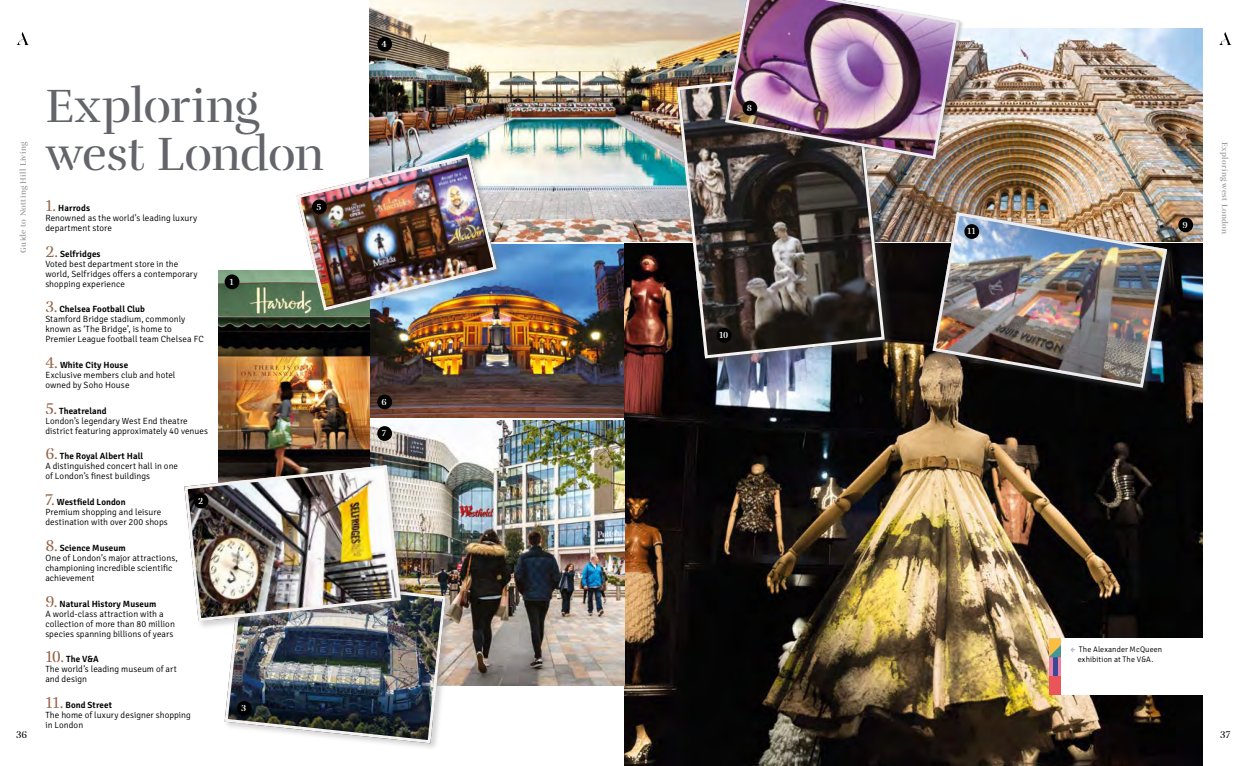
<style>
.page{position:relative;width:1248px;height:766px;background:#fff}
.page>*{position:absolute;margin:0;border:0;box-sizing:border-box;transform-origin:0 0}
.t1{font:48px/48px "Rufina Stencil Regular";letter-spacing:-.02em;color:#63656a}
.t2{font:10px "Rufina Stencil Regular";color:#000}
.t3{font:300 9px/10px "Signika";letter-spacing:.005em;color:#000}
.t4{font:9px "Rufina Stencil Alt 01 Bold";color:#fff}
.t5{font:8px "Rufina Stencil Regular";letter-spacing:.04em;color:#878787}
.t6{font:300 8px/10px "Signika";letter-spacing:.01em;color:#000;text-align:center}
.s1{font-family:"Rufina Stencil Regular";font-weight:400;font-size:16px;color:#946446}
.s2{font-weight:600}
.s3{font-weight:700;color:#b8a9cd}
</style>
<div class="page">
<img style="left:369px;top:0;width:354px;height:241px">
<img style="left:369px;top:244px;width:255px;height:173px">
<img style="left:624px;top:244px;width:578px;height:521px">
<img style="left:896px;top:29px;width:306px;height:212px">
<div style="left:675px;top:67px;width:221px;height:302px;background:#717071;opacity:.3"></div>
<img style="left:674px;top:67px;width:212px;height:293px">
<div style="left:725px;top:0;width:239px;height:164px;background:#63656a;opacity:.3"></div>
<img style="left:723px;top:0;width:238px;height:161px">
<img style="left:369px;top:421px;width:255px;height:264px">
<div style="left:931px;top:212px;width:242px;height:181px;background:#63656a;opacity:.3"></div>
<img style="left:930px;top:210px;width:238px;height:179px">
<img style="left:219px;top:271px;width:150px;height:192px">
<div style="left:224px;top:573px;width:229px;height:178px;background:#717071;opacity:.3"></div>
<img style="left:224px;top:573px;width:223px;height:171px">
<div style="left:183px;top:464px;width:226px;height:165px;background:#717071;opacity:.3"></div>
<img style="left:183px;top:463px;width:219px;height:160px">
<div style="left:296px;top:153px;width:207px;height:164px;background:#717071;opacity:.3"></div>
<img style="left:295px;top:152px;width:203px;height:160px">
<div style="left:1060px;top:638px;width:144px;height:56px;background:#fff"></div>
<div style="left:224px;top:274px;width:15px;height:15px;background:#000;border-radius:50%"></div>
<div style="left:194px;top:493px;width:14px;height:15px;background:#000;border-radius:50%"></div>
<div style="left:237px;top:701px;width:14px;height:14px;background:#000;border-radius:50%"></div>
<div style="left:377px;top:426px;width:15px;height:15px;background:#000;border-radius:50%"></div>
<div style="left:377px;top:394px;width:15px;height:15px;background:#000;border-radius:50%"></div>
<div style="left:377px;top:37px;width:15px;height:15px;background:#000;border-radius:50%"></div>
<div style="left:742px;top:101px;width:15px;height:14px;background:#000;border-radius:50%"></div>
<div style="left:716px;top:328px;width:15px;height:14px;background:#000;border-radius:50%"></div>
<div style="left:964px;top:224px;width:15px;height:15px;background:#000;border-radius:50%"></div>
<div style="left:1178px;top:217px;width:14px;height:15px;background:#000;border-radius:50%"></div>
<div style="left:312px;top:199px;width:15px;height:15px;background:#000;border-radius:50%"></div>
<div style="left:1049px;top:676px;width:11px;height:18px;background:#ea545b"></div>
<hr style="left:1049px;top:657px;width:4px;height:19px;background:#ef7fa3">
<hr style="left:1053px;top:657px;width:4px;height:19px;background:#384999">
<hr style="left:1057px;top:657px;width:3px;height:19px;background:#ef7fa3">
<svg style="left:1049px;top:638px;width:11px;height:19px"></svg>
<svg style="left:1219px;top:32px;width:12px;height:13px"></svg>
<svg style="left:17px;top:32px;width:12px;height:13px"></svg>
<p class="t4" style="left:381px;top:38px;width:7px">4</p>
<h1 class="t1" style="left:45px;top:82px;width:280px">Exploring west London</h1>
<p class="t3" style="left:45px;top:202px;width:153px"><span class="s1">1.</span> <span class="s2">Harrods<br></span>Renowned as the world’s leading luxury department store</p>
<p class="t3" style="left:45px;top:248px;width:154px"><span class="s1">2.</span> <span class="s2">Selfridges<br></span>Voted best department store in the world, Selfridges offers a contemporary shopping experience</p>
<p class="t3" style="left:45px;top:303px;width:160px"><span class="s1">3.</span> <span class="s2">Chelsea Football Club<br></span>Stamford Bridge stadium, commonly known as ‘The Bridge’, is home to Premier League football team Chelsea FC</p>
<p class="t3" style="left:45px;top:359px;width:132px"><span class="s1">4.</span> <span class="s2">White City House<br></span>Exclusive members club and hotel owned by Soho House</p>
<p class="t3" style="left:45px;top:405px;width:164px"><span class="s1">5.</span> <span class="s2">Theatreland<br></span>London’s legendary West End theatre district featuring approximately 40 venues</p>
<p class="t3" style="left:45px;top:450px;width:134px"><span class="s1">6.</span> <span class="s2">The Royal Albert Hall<br></span>A distinguished concert hall in one of London’s finest buildings</p>
<p class="t3" style="left:45px;top:496px;width:124px"><span class="s1">7.</span> <span class="s2">Westfield London<br></span>Premium shopping and leisure destination with over 200 shops</p>
<p class="t3" style="left:45px;top:542px;width:134px"><span class="s1">8.</span> <span class="s2">Science Museum<br></span>One of London’s major attractions, championing incredible scientific achievement</p>
<p class="t3" style="left:45px;top:597px;width:131px"><span class="s1">9.</span> <span class="s2">Natural History Museum<br></span>A world-class attraction with a collection of more than 80 million species spanning billions of years</p>
<p class="t3" style="left:45px;top:653px;width:133px"><span class="s1">10.</span> <span class="s2">The V&amp;A<br></span>The world’s leading museum of art and design</p>
<p class="t3" style="left:45px;top:699px;width:147px"><span class="s1">11.</span> <span class="s2">Bond Street<br></span>The home of luxury designer shopping in London</p>
<p class="t4" style="left:746px;top:102px;width:7px">8</p>
<p class="t5" style="left:18px;top:252px;width:112px;rotate:-90deg">Guide to Notting Hill Living</p>
<p class="t5" style="left:1229px;top:142px;width:93px;rotate:90deg">Exploring west London</p>
<p class="t4" style="left:316px;top:201px;width:6px">5</p>
<p class="t4" style="left:1182px;top:219px;width:7px">9</p>
<p class="t4" style="left:967px;top:226px;width:10px">11</p>
<p class="t4" style="left:229px;top:276px;width:6px">1</p>
<p class="t4" style="left:719px;top:329px;width:11px">10</p>
<p class="t4" style="left:381px;top:396px;width:7px">6</p>
<p class="t4" style="left:382px;top:427px;width:6px">7</p>
<p class="t4" style="left:198px;top:495px;width:7px">2</p>
<p class="t6" style="left:1069px;top:643px;width:94px"><span class="s3">←</span> The Alexander McQueen exhibition at The V&amp;A.</p>
<p class="t4" style="left:241px;top:702px;width:7px">3</p>
<p class="t2" style="left:16px;top:728px;width:13px">36</p>
<p class="t2" style="left:1219px;top:728px;width:12px">37</p>
</div>
